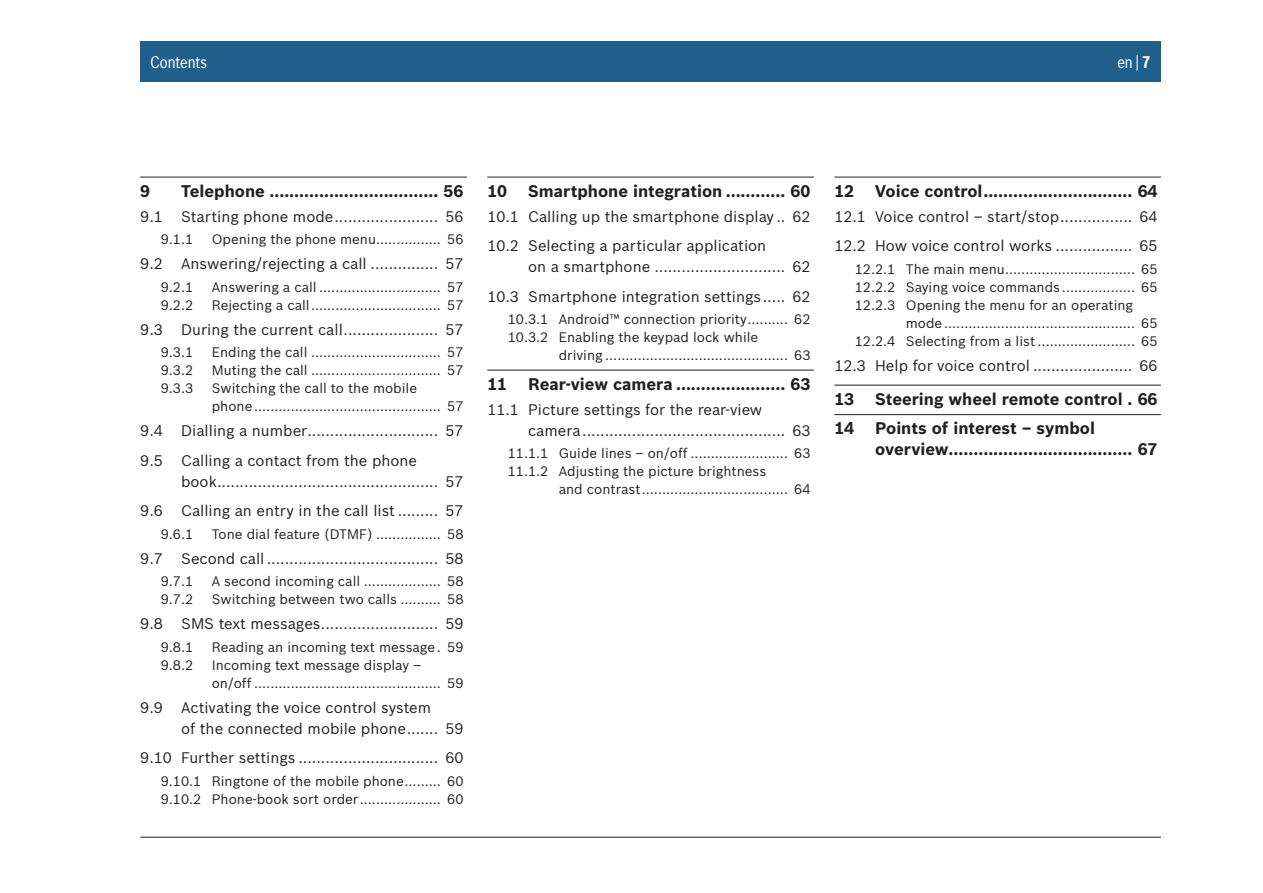
<style>
.page{position:relative;width:1263px;height:893px;background:#fff}
.page>*{position:absolute;margin:0;border:0;box-sizing:border-box;transform-origin:0 0}
.IHV_1{font:700 16.5px/21px "Bosch Sans";color:#231f20}
.Kolumne_rechts{font:16.5px "Bosch Sans Cond";color:#fff}
.IHV_2{font:15px/21px "Bosch Sans";color:#231f20}
.IHV_3{font:13.5px/18px "Bosch Sans";color:#231f20}
.s1{font-weight:700}
</style>
<div class="page">
<div style="left:140px;top:41px;width:1021px;height:41px;background:#205e8b"></div>
<hr style="left:140px;top:837px;width:1021px;height:1px;background:#231f20">
<hr style="left:140px;top:177px;width:327px;height:1px;background:#231f20">
<hr style="left:487px;top:177px;width:327px;height:1px;background:#231f20">
<hr style="left:487px;top:370px;width:327px;height:1px;background:#231f20">
<hr style="left:834px;top:177px;width:327px;height:1px;background:#231f20">
<hr style="left:834px;top:385px;width:327px;height:1px;background:#231f20">
<hr style="left:834px;top:414px;width:327px;height:1px;background:#231f20">
<p class="Kolumne_rechts" style="left:151px;top:52px;width:58px">Contents</p>
<p class="Kolumne_rechts" style="left:1117px;top:52px;width:35px">en | <span class="s1">7</span></p>
<p class="IHV_1" style="left:140px;top:180px;width:11px">9</p>
<p class="IHV_1" style="left:181px;top:180px;width:284px">Telephone .................................. 56</p>
<p class="IHV_2" style="left:140px;top:206px;width:325px">9.1 Starting phone mode....................... 56</p>
<p class="IHV_3" style="left:161px;top:230px;width:34px">9.1.1</p>
<p class="IHV_3" style="left:212px;top:230px;width:253px">Opening the phone menu................ 56</p>
<p class="IHV_2" style="left:140px;top:253px;width:325px">9.2 Answering/rejecting a call ............... 57</p>
<p class="IHV_3" style="left:161px;top:278px;width:34px">9.2.1</p>
<p class="IHV_3" style="left:212px;top:278px;width:253px">Answering a call .............................. 57</p>
<p class="IHV_3" style="left:161px;top:296px;width:34px">9.2.2</p>
<p class="IHV_3" style="left:212px;top:296px;width:253px">Rejecting a call................................ 57</p>
<p class="IHV_2" style="left:140px;top:319px;width:325px">9.3 During the current call..................... 57</p>
<p class="IHV_3" style="left:161px;top:343px;width:34px">9.3.1</p>
<p class="IHV_3" style="left:212px;top:343px;width:253px">Ending the call ................................ 57</p>
<p class="IHV_3" style="left:161px;top:361px;width:34px">9.3.2</p>
<p class="IHV_3" style="left:212px;top:361px;width:253px">Muting the call ................................ 57</p>
<p class="IHV_3" style="left:161px;top:379px;width:34px">9.3.3</p>
<p class="IHV_3" style="left:212px;top:379px;width:253px">Switching the call to the mobile phone.............................................. 57</p>
<p class="IHV_2" style="left:140px;top:420px;width:325px">9.4 Dialling a number............................. 57</p>
<p class="IHV_2" style="left:181px;top:450px;width:284px;text-indent:-41px">9.5 Calling a contact from the phone book................................................. 57</p>
<p class="IHV_2" style="left:140px;top:500px;width:325px">9.6 Calling an entry in the call list ......... 57</p>
<p class="IHV_3" style="left:161px;top:525px;width:34px">9.6.1</p>
<p class="IHV_3" style="left:212px;top:525px;width:253px">Tone dial feature (DTMF) ................ 58</p>
<p class="IHV_2" style="left:140px;top:548px;width:325px">9.7 Second call ...................................... 58</p>
<p class="IHV_3" style="left:161px;top:572px;width:34px">9.7.1</p>
<p class="IHV_3" style="left:212px;top:572px;width:253px">A second incoming call ................... 58</p>
<p class="IHV_3" style="left:161px;top:590px;width:34px">9.7.2</p>
<p class="IHV_3" style="left:212px;top:590px;width:253px">Switching between two calls .......... 58</p>
<p class="IHV_2" style="left:140px;top:613px;width:325px">9.8 SMS text messages.......................... 59</p>
<p class="IHV_3" style="left:161px;top:638px;width:34px">9.8.1</p>
<p class="IHV_3" style="left:212px;top:638px;width:253px">Reading an incoming text message. 59</p>
<p class="IHV_3" style="left:161px;top:656px;width:34px">9.8.2</p>
<p class="IHV_3" style="left:212px;top:656px;width:253px">Incoming text message display – on/off .............................................. 59</p>
<p class="IHV_2" style="left:181px;top:697px;width:284px;text-indent:-41px">9.9 Activating the voice control system<br>of the connected mobile phone....... 59</p>
<p class="IHV_2" style="left:140px;top:747px;width:325px">9.10 Further settings ............................... 60</p>
<p class="IHV_3" style="left:161px;top:772px;width:304px">9.10.1 Ringtone of the mobile phone......... 60</p>
<p class="IHV_3" style="left:161px;top:790px;width:304px">9.10.2 Phone-book sort order.................... 60</p>
<p class="IHV_1" style="left:487px;top:180px;width:21px">10</p>
<p class="IHV_1" style="left:528px;top:180px;width:284px">Smartphone integration ............ 60</p>
<p class="IHV_2" style="left:487px;top:206px;width:325px">10.1 Calling up the smartphone display .. 62</p>
<p class="IHV_2" style="left:528px;top:235px;width:284px;text-indent:-41px">10.2 Selecting a particular application<br>on a smartphone ............................. 62</p>
<p class="IHV_2" style="left:487px;top:286px;width:325px">10.3 Smartphone integration settings..... 62</p>
<p class="IHV_3" style="left:508px;top:310px;width:304px">10.3.1 Android™ connection priority.......... 62</p>
<p class="IHV_3" style="left:559px;top:328px;width:253px;text-indent:-51px">10.3.2 Enabling the keypad lock while<br>driving ............................................. 63</p>
<p class="IHV_1" style="left:487px;top:373px;width:21px">11</p>
<p class="IHV_1" style="left:528px;top:373px;width:284px">Rear-view camera ...................... 63</p>
<p class="IHV_2" style="left:528px;top:399px;width:284px;text-indent:-41px">11.1 Picture settings for the rear-view camera............................................. 63</p>
<p class="IHV_3" style="left:508px;top:444px;width:304px">11.1.1 Guide lines – on/off ........................ 63</p>
<p class="IHV_3" style="left:559px;top:462px;width:253px;text-indent:-51px">11.1.2 Adjusting the picture brightness<br>and contrast.................................... 64</p>
<p class="IHV_1" style="left:834px;top:180px;width:21px">12</p>
<p class="IHV_1" style="left:875px;top:180px;width:284px">Voice control.............................. 64</p>
<p class="IHV_2" style="left:834px;top:206px;width:325px">12.1 Voice control – start/stop................ 64</p>
<p class="IHV_2" style="left:834px;top:235px;width:325px">12.2 How voice control works ................. 65</p>
<p class="IHV_3" style="left:855px;top:260px;width:304px">12.2.1 The main menu................................ 65</p>
<p class="IHV_3" style="left:855px;top:278px;width:304px">12.2.2 Saying voice commands .................. 65</p>
<p class="IHV_3" style="left:906px;top:296px;width:253px;text-indent:-51px">12.2.3 Opening the menu for an operating mode............................................... 65</p>
<p class="IHV_3" style="left:855px;top:332px;width:304px">12.2.4 Selecting from a list ........................ 65</p>
<p class="IHV_2" style="left:834px;top:355px;width:325px">12.3 Help for voice control ...................... 66</p>
<p class="IHV_1" style="left:834px;top:388px;width:21px">13</p>
<p class="IHV_1" style="left:875px;top:388px;width:284px">Steering wheel remote control . 66</p>
<p class="IHV_1" style="left:834px;top:418px;width:21px">14</p>
<p class="IHV_1" style="left:875px;top:418px;width:284px">Points of interest – symbol overview..................................... 67</p>
</div>
